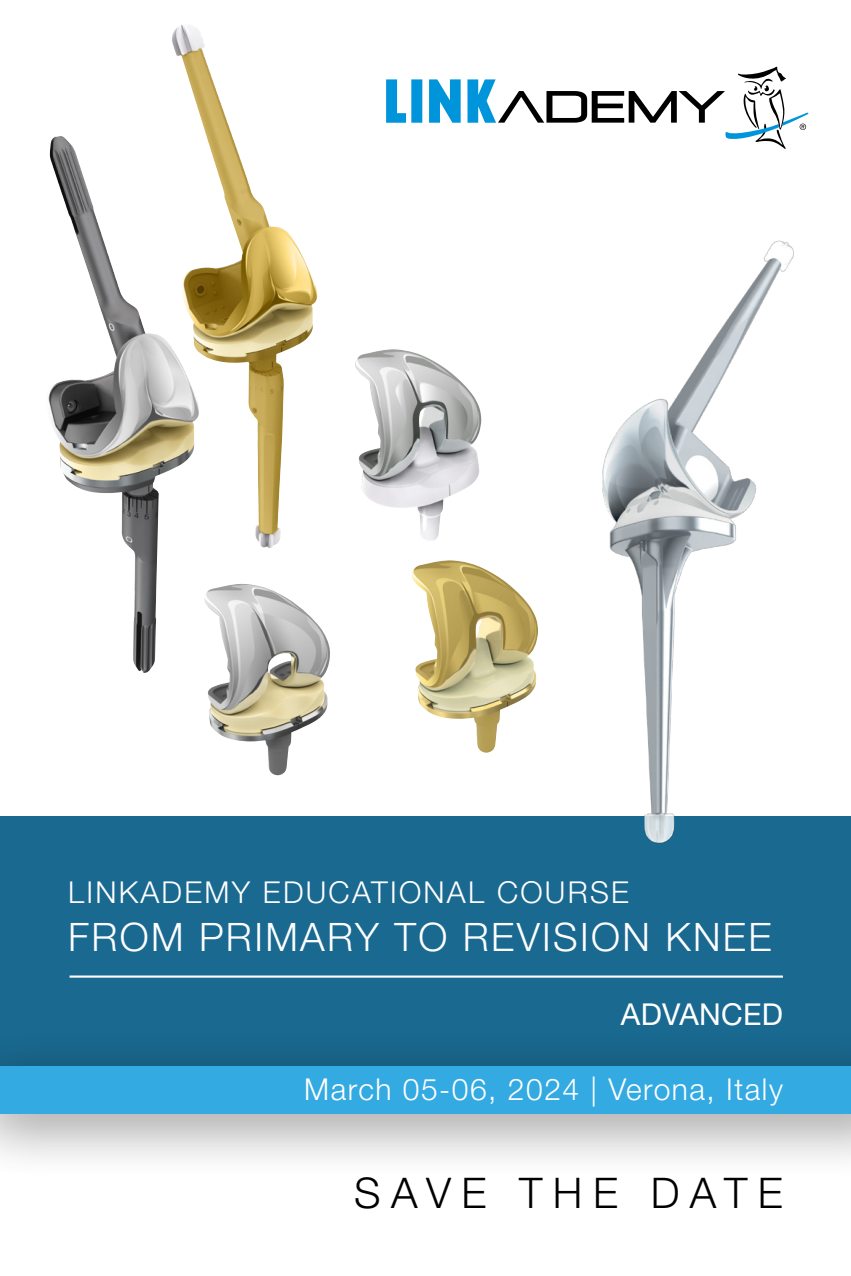
<style>
.page{position:relative;width:851px;height:1276px;background:#fff}
.page>*{position:absolute;margin:0;border:0;box-sizing:border-box;transform-origin:0 0}
.t1{font:300 42px "Helvetica Neue LT Pro";letter-spacing:.25em;color:#000}
.t2{font:300 39px "Helvetica Neue LT Pro";letter-spacing:.06em;color:#fff}
.t3{font:300 30px "Helvetica Neue LT Pro";letter-spacing:.05em;color:#fff}
.t4{font:300 30px "Helvetica Neue LT Pro";letter-spacing:.075em;color:#fff}
.t5{font:30px "Helvetica Neue LT Pro";letter-spacing:.01em;color:#fff}
</style>
<div class="page">
<div style="left:0;top:816px;width:850px;height:249px;background:#1a6990"></div>
<div style="left:0;top:1026px;width:850px;height:156px;background:#000;opacity:.5"></div>
<div style="left:0;top:1065px;width:850px;height:48px;background:#33aae1"></div>
<hr style="left:70px;top:975px;width:712px;height:2px;background:#fff">
<svg style="left:386px;top:79px;width:20px;height:44px"></svg>
<svg style="left:429px;top:79px;width:31px;height:44px"></svg>
<div style="left:411px;top:79px;width:11px;height:44px;background:#0095da"></div>
<svg style="left:467px;top:67px;width:341px;height:82px"></svg>
<img style="left:602px;top:240px;width:192px;height:604px">
<img style="left:48px;top:136px;width:123px;height:537px">
<img style="left:171px;top:25px;width:146px;height:523px">
<img style="left:355px;top:349px;width:126px;height:191px">
<img style="left:412px;top:560px;width:126px;height:192px">
<img style="left:204px;top:584px;width:126px;height:191px">
<p class="t4" style="left:68px;top:873px;width:562px">LINKADEMY EDUCATIONAL COURSE</p>
<h2 class="t2" style="left:68px;top:913px;width:704px">FROM PRIMARY TO REVISION KNEE</h2>
<p class="t5" style="left:621px;top:996px;width:163px">ADVANCED</p>
<p class="t3" style="left:304px;top:1071px;width:480px">March 05-06, 2024 | Verona, Italy</p>
<h1 class="t1" style="left:354px;top:1167px;width:430px">SAVE THE DATE</h1>
</div>
